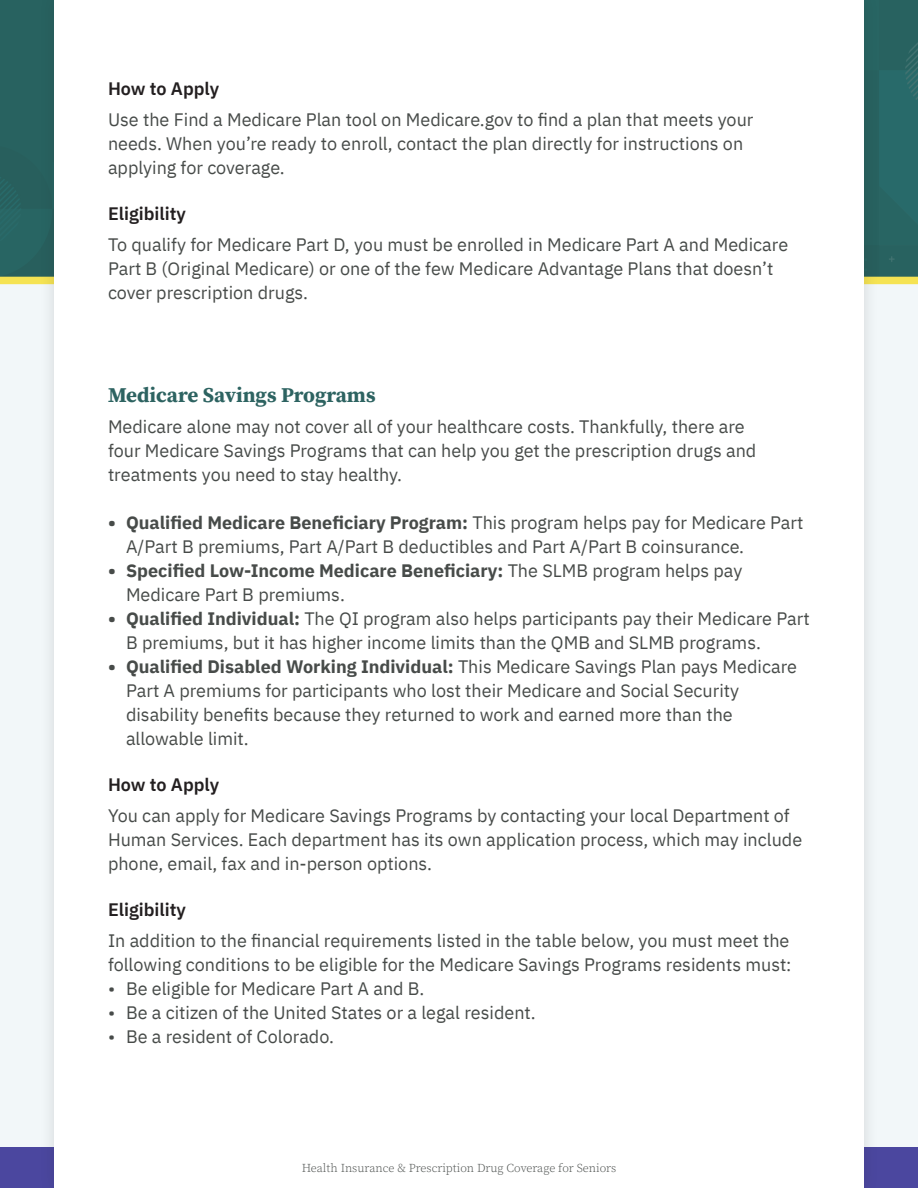
<style>
.page{position:relative;width:918px;height:1188px;background:#f2f7f9}
.page>*{position:absolute;margin:0;border:0;box-sizing:border-box;transform-origin:0 0}
.t1{font:700 21px "Source Serif Pro";color:#2d6361}
.t2{font:18px/24px "IBM Plex Sans";color:#474b49}
.t3{font:600 18px "IBM Plex Sans";color:#231f20}
.t4{font:300 12px "Source Serif Pro";color:#474b49}
.s1{font-weight:700}
</style>
<div class="page">
<div style="left:0;top:0;width:918px;height:280px;background:#2d6361"></div>
<div style="left:0;top:277px;width:918px;height:7px;background:#f5e353"></div>
<div style="left:0;top:1148px;width:918px;height:40px;background:#4b479f"></div>
<div style="left:39px;top:0;width:841px;height:1188px;background:#231f20;opacity:.15"></div>
<div style="left:54px;top:0;width:810px;height:1188px;background:#fff"></div>
<p class="t3" style="left:108px;top:75px;width:113px">How to Apply</p>
<p class="t2" style="left:108px;top:106px;width:647px">Use the Find a Medicare Plan tool on Medicare.gov to find a plan that meets your needs. When you’re ready to enroll, contact the plan directly for instructions on applying for coverage.</p>
<p class="t3" style="left:108px;top:200px;width:80px">Eligibility</p>
<p class="t2" style="left:108px;top:231px;width:682px">To qualify for Medicare Part D, you must be enrolled in Medicare Part A and Medicare<br>Part B (Original Medicare) or one of the few Medicare Advantage Plans that doesn’t cover prescription drugs.</p>
<p class="t1" style="left:108px;top:380px;width:269px">Medicare Savings Programs</p>
<p class="t2" style="left:108px;top:413px;width:650px">Medicare alone may not cover all of your healthcare costs. Thankfully, there are four Medicare Savings Programs that can help you get the prescription drugs and treatments you need to stay healthy.</p>
<p class="t2" style="left:126px;top:509px;width:679px;text-indent:-18px"><span class="s1">• Qualified Medicare Beneficiary Program:</span> This program helps pay for Medicare Part<br>A/Part B premiums, Part A/Part B deductibles and Part A/Part B coinsurance.</p>
<p class="t2" style="left:126px;top:557px;width:618px;text-indent:-18px"><span class="s1">• Specified Low-Income Medicare Beneficiary:</span> The SLMB program helps pay<br>Medicare Part B premiums.</p>
<p class="t2" style="left:126px;top:605px;width:685px;text-indent:-18px"><span class="s1">• Qualified Individual:</span> The QI program also helps participants pay their Medicare Part<br>B premiums, but it has higher income limits than the QMB and SLMB programs.</p>
<p class="t2" style="left:126px;top:653px;width:673px;text-indent:-18px"><span class="s1">• Qualified Disabled Working Individual:</span> This Medicare Savings Plan pays Medicare Part A premiums for participants who lost their Medicare and Social Security disability benefits because they returned to work and earned more than the allowable limit.</p>
<p class="t3" style="left:108px;top:770px;width:113px">How to Apply</p>
<p class="t2" style="left:108px;top:802px;width:696px">You can apply for Medicare Savings Programs by contacting your local Department of<br>Human Services. Each department has its own application process, which may include phone, email, fax and in-person options.</p>
<p class="t3" style="left:108px;top:896px;width:80px">Eligibility</p>
<p class="t2" style="left:108px;top:927px;width:685px">In addition to the financial requirements listed in the table below, you must meet the following conditions to be eligible for the Medicare Savings Programs residents must:</p>
<p class="t2" style="left:108px;top:975px;width:318px">• Be eligible for Medicare Part A and B.</p>
<p class="t2" style="left:108px;top:999px;width:429px">• Be a citizen of the United States or a legal resident.</p>
<p class="t2" style="left:108px;top:1023px;width:228px">• Be a resident of Colorado.</p>
<p class="t4" style="left:302px;top:1160px;width:316px">Health Insurance &amp; Prescription Drug Coverage for Seniors</p>
</div>
